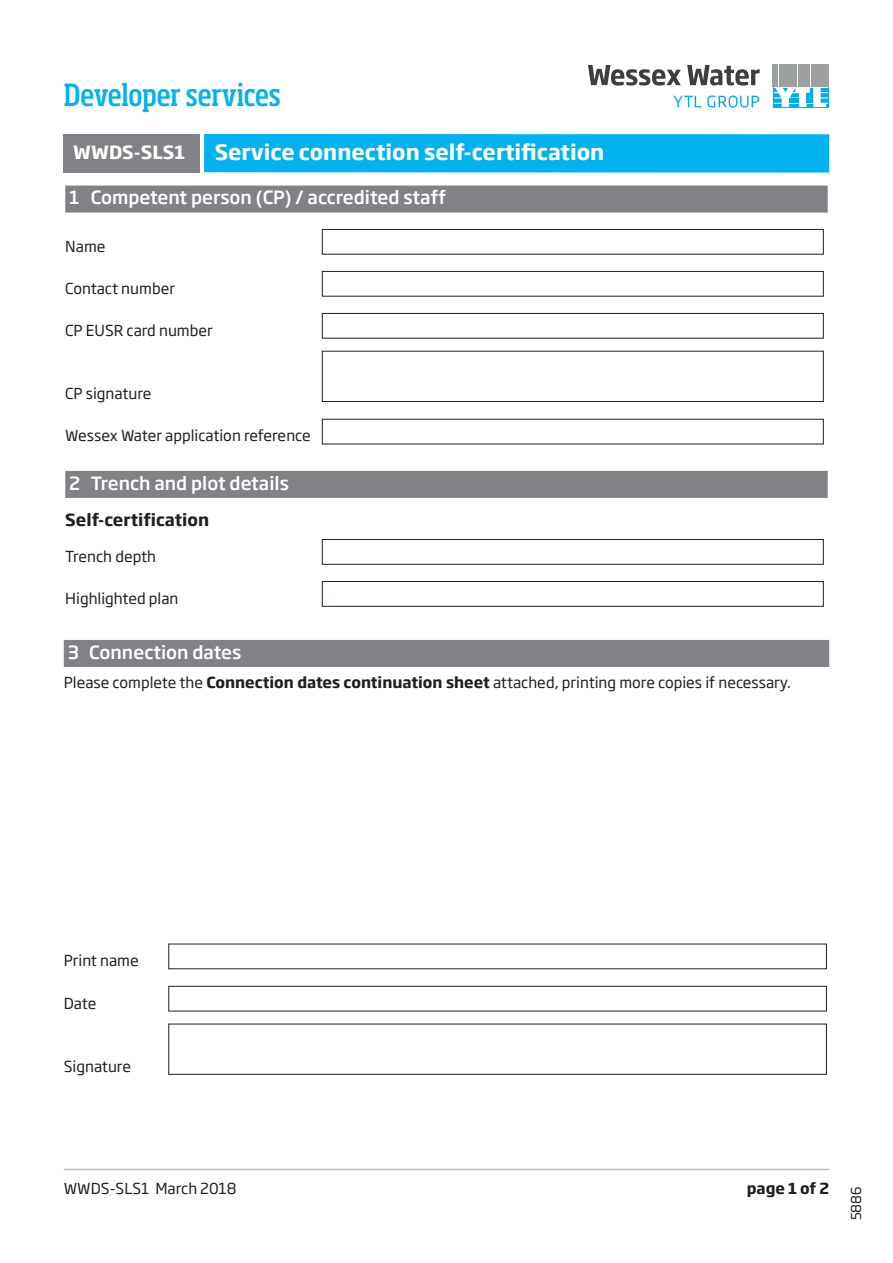
<style>
.page{position:relative;width:893px;height:1263px;background:#fff}
.page>*{position:absolute;margin:0;border:0;box-sizing:border-box;transform-origin:0 0}
.t1{font:500 condensed 30px "Soho Pro";letter-spacing:-.005em;color:#00b3ee}
.t2{font:700 21px "Soho Gothic Pro";color:#fff}
.t3{font:500 18px "Soho Gothic Std";color:#fff}
.t4{font:700 18px "Soho Gothic Pro";color:#fff}
.t5{font:700 16.5px "Soho Gothic Pro";color:#231f20}
.t6{font:15px "Soho Gothic Pro";color:#231f20}
.t7{font:700 15px "Soho Gothic Pro";color:#231f20}
.t8{font:13.5px "Soho Gothic Pro";color:#231f20}
.s1{font-weight:700}
</style>
<div class="page">
<div style="left:65px;top:186px;width:763px;height:27px;background:#808285"></div>
<div style="left:65px;top:471px;width:763px;height:27px;background:#808285"></div>
<div style="left:322px;top:229px;width:502px;height:26px;border:1px solid #231f20"></div>
<div style="left:322px;top:351px;width:502px;height:51px;border:1px solid #231f20"></div>
<div style="left:322px;top:313px;width:502px;height:26px;border:1px solid #231f20"></div>
<div style="left:322px;top:271px;width:502px;height:26px;border:1px solid #231f20"></div>
<div style="left:322px;top:581px;width:502px;height:26px;border:1px solid #231f20"></div>
<div style="left:322px;top:539px;width:502px;height:26px;border:1px solid #231f20"></div>
<div style="left:322px;top:419px;width:502px;height:25px;border:1px solid #231f20"></div>
<div style="left:204px;top:134px;width:625px;height:39px;background:#00b3ee"></div>
<div style="left:64px;top:134px;width:136px;height:38px;background:#808285"></div>
<hr style="left:64px;top:1169px;width:765px;height:1px;background:#bcbdc0">
<div style="left:168px;top:1024px;width:659px;height:51px;border:1px solid #231f20"></div>
<div style="left:168px;top:986px;width:659px;height:25px;border:1px solid #231f20"></div>
<div style="left:64px;top:640px;width:765px;height:27px;background:#808285"></div>
<svg style="left:772px;top:64px;width:58px;height:44px"></svg>
<div style="left:824px;top:65px;width:5px;height:22px;background:#9da0a1"></div>
<div style="left:773px;top:65px;width:5px;height:22px;background:#9da0a1"></div>
<div style="left:779px;top:65px;width:5px;height:22px;background:#9da0a1"></div>
<div style="left:785px;top:65px;width:6px;height:22px;background:#9da0a1"></div>
<div style="left:792px;top:65px;width:5px;height:22px;background:#9da0a1"></div>
<div style="left:798px;top:65px;width:5px;height:22px;background:#9da0a1"></div>
<div style="left:804px;top:65px;width:6px;height:22px;background:#9da0a1"></div>
<div style="left:811px;top:65px;width:5px;height:22px;background:#9da0a1"></div>
<div style="left:817px;top:65px;width:6px;height:22px;background:#9da0a1"></div>
<svg style="left:773px;top:87px;width:56px;height:21px"></svg>
<svg style="left:673px;top:96px;width:28px;height:11px"></svg>
<svg style="left:707px;top:95px;width:52px;height:13px"></svg>
<svg style="left:588px;top:65px;width:93px;height:21px"></svg>
<svg style="left:687px;top:65px;width:73px;height:21px"></svg>
<h1 class="t1" style="left:64px;top:83px;width:219px">Developer services</h1>
<p class="t4" style="left:73px;top:145px;width:114px">WWDS-SLS1</p>
<h2 class="t2" style="left:215px;top:144px;width:391px">Service connection self-certification</h2>
<p class="t3" style="left:69px;top:190px;width:378px">1 Competent person (CP) / accredited staff</p>
<p class="t6" style="left:65px;top:240px;width:42px">Name</p>
<p class="t6" style="left:65px;top:282px;width:111px">Contact number</p>
<p class="t6" style="left:65px;top:324px;width:149px">CP EUSR card number</p>
<p class="t6" style="left:65px;top:387px;width:88px">CP signature</p>
<p class="t6" style="left:65px;top:430px;width:247px">Wessex Water application reference</p>
<p class="t3" style="left:69px;top:476px;width:221px">2 Trench and plot details</p>
<p class="t5" style="left:65px;top:513px;width:145px">Self-certification</p>
<p class="t6" style="left:65px;top:550px;width:92px">Trench depth</p>
<p class="t6" style="left:65px;top:592px;width:115px">Highlighted plan</p>
<p class="t3" style="left:68px;top:645px;width:175px">3 Connection dates</p>
<p class="t6" style="left:64px;top:676px;width:728px">Please complete the <span class="s1">Connection dates continuation sheet</span> attached, printing more copies if necessary.</p>
<p class="t6" style="left:64px;top:955px;width:77px">Print name</p>
<p class="t6" style="left:64px;top:997px;width:34px">Date</p>
<p class="t6" style="left:64px;top:1060px;width:69px">Signature</p>
<p class="t6" style="left:64px;top:1182px;width:174px">WWDS-SLS1 March 2018</p>
<p class="t7" style="left:747px;top:1182px;width:84px">page 1 of 2</p>
<p class="t8" style="left:850px;top:1220px;width:36px;rotate:-90deg">5886</p>
</div>
